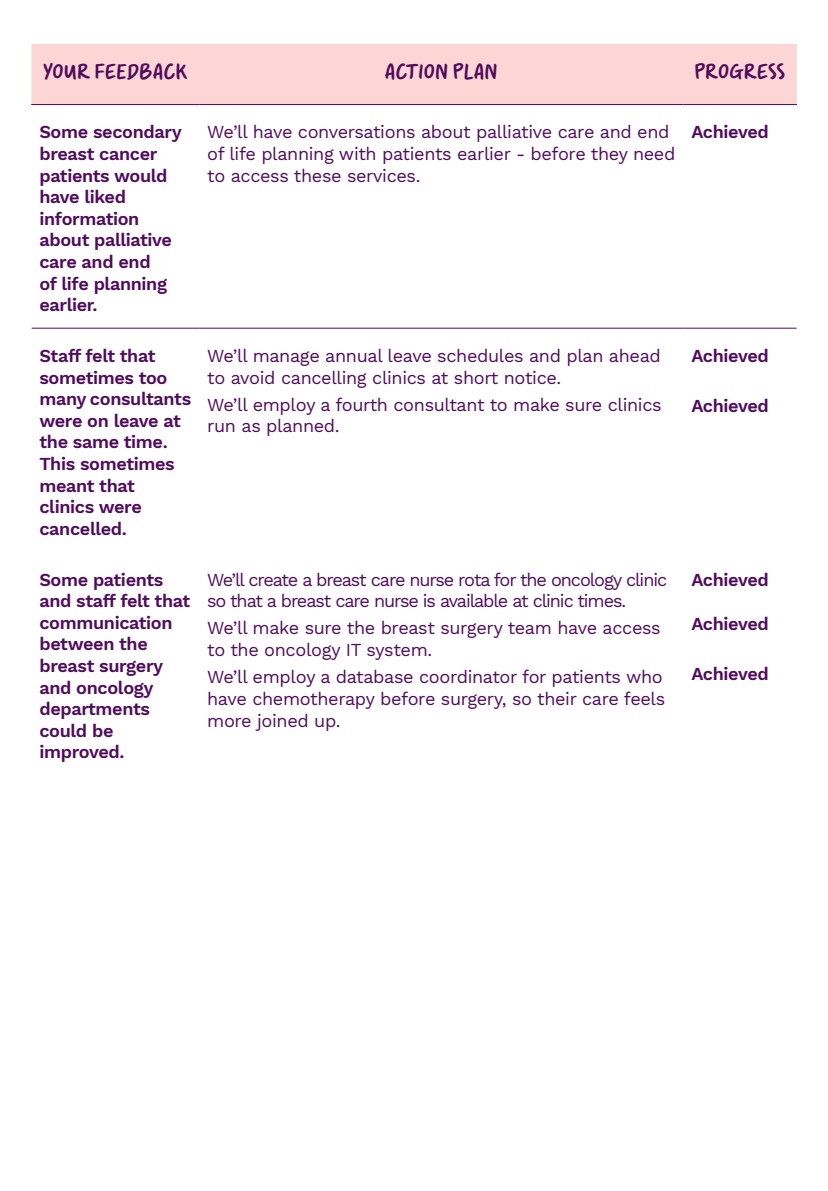
<style>
.page{position:relative;width:828px;height:1191px;background:#fff}
.page>*{position:absolute;margin:0;border:0;box-sizing:border-box;transform-origin:0 0}
.t1{font:22px "Erika UC";letter-spacing:-.02em;color:#500b5d}
.t2{font:18px/21.6px "Work Sans";letter-spacing:-.02em;color:#500b5d}
.t3{font:600 18px/21.6px "Work Sans";letter-spacing:-.02em;color:#500b5d}
.t4{font:18px/21.6px "Work Sans";letter-spacing:-.06em;color:#500b5d}
</style>
<div class="page">
<div style="left:31px;top:44px;width:766px;height:60px;background:#fbd6d4"></div>
<svg style="left:32px;top:105px;width:764px;height:223px"></svg>
<hr style="left:199px;top:105px;width:1px;height:223px;background:#fff">
<hr style="left:683px;top:105px;width:1px;height:223px;background:#fff">
<hr style="left:31px;top:104px;width:168px;height:1px;background:#500b5d">
<hr style="left:199px;top:104px;width:484px;height:1px;background:#500b5d">
<hr style="left:683px;top:104px;width:114px;height:1px;background:#500b5d">
<hr style="left:32px;top:328px;width:167px;height:1px;background:#500b5d">
<hr style="left:199px;top:328px;width:484px;height:1px;background:#500b5d">
<hr style="left:683px;top:328px;width:113px;height:1px;background:#500b5d">
<p class="t1" style="left:43px;top:56px;width:146px">YOUR FEEDBACK</p>
<p class="t1" style="left:384px;top:56px;width:115px">ACTION PLAN</p>
<p class="t1" style="left:694px;top:56px;width:93px">PROGRESS</p>
<p class="t3" style="left:39px;top:122px;width:144px">Some secondary breast cancer patients would have liked information about palliative care and end<br>of life planning earlier.</p>
<p class="t2" style="left:207px;top:122px;width:470px">We’ll have conversations about palliative care and end of life planning with patients earlier - before they need to access these services.</p>
<p class="t3" style="left:691px;top:122px;width:79px">Achieved</p>
<p class="t3" style="left:39px;top:346px;width:153px">Staff felt that sometimes too many consultants were on leave at the same time.<br>This sometimes meant that clinics were cancelled.</p>
<p class="t2" style="left:207px;top:346px;width:455px">We’ll manage annual leave schedules and plan ahead to avoid cancelling clinics at short notice.</p>
<p class="t3" style="left:691px;top:346px;width:79px">Achieved</p>
<p class="t3" style="left:691px;top:396px;width:79px">Achieved</p>
<p class="t2" style="left:207px;top:395px;width:456px">We’ll employ a fourth consultant to make sure clinics run as planned.</p>
<p class="t3" style="left:39px;top:569px;width:152px">Some patients and staff felt that communication between the breast surgery and oncology departments could be improved.</p>
<p class="t4" style="left:207px;top:569px;width:461px">We’ll create a breast care nurse rota for the oncology clinic so that a breast care nurse is available at clinic times.</p>
<p class="t2" style="left:207px;top:618px;width:455px">We’ll make sure the breast surgery team have access to the oncology IT system.</p>
<p class="t2" style="left:207px;top:667px;width:459px">We’ll employ a database coordinator for patients who have chemotherapy before surgery, so their care feels more joined up.</p>
<p class="t3" style="left:691px;top:569px;width:79px">Achieved</p>
<p class="t3" style="left:691px;top:614px;width:79px">Achieved</p>
<p class="t3" style="left:691px;top:664px;width:79px">Achieved</p>
</div>
